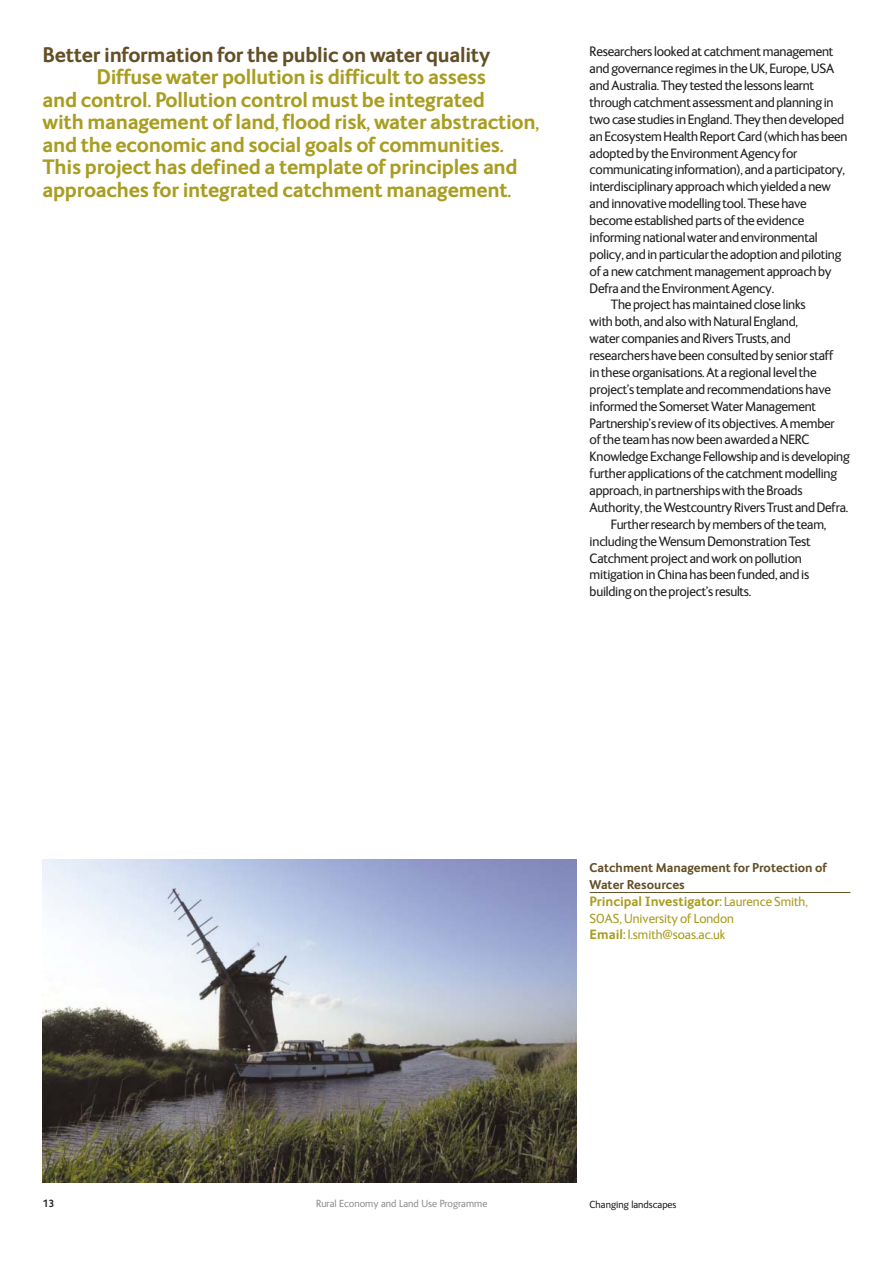
<style>
.page{position:relative;width:893px;height:1263px;background:#fff}
.page>*{position:absolute;margin:0;border:0;box-sizing:border-box;transform-origin:0 0}
.t1{font:700 21px/22.5px "FS Ingrid";letter-spacing:-.01em;color:#a99d21}
.t2{font:700 21px "FS Ingrid";letter-spacing:-.01em;color:#634f26}
.t3{font:13.8px "FS Ingrid";letter-spacing:-.015em;color:#212125}
.t4{font:13.5px/16.8px "FS Ingrid";color:#a99d21}
.t5{font:700 12.75px/16.8px "FS Ingrid";color:#634f26}
.t6{font:10.5px "FS Ingrid";color:#909092}
.t7{font:10.5px "FS Ingrid";color:#212125}
.t8{font:700 10.5px "FS Ingrid";color:#212125}
.s1{font-weight:700}
</style>
<div class="page">
<hr style="left:590px;top:892px;width:260px;height:1px;background:#634f26">
<img style="left:43px;top:859px;width:534px;height:323px">
<h1 class="t2" style="left:43px;top:47px;width:449px">Better information for the public on water quality</h1>
<p class="t1" style="left:43px;top:68px;width:498px;text-indent:54px">Diffuse water pollution is difficult to assess<br>and control. Pollution control must be integrated<br>with management of land, flood risk, water abstraction, and the economic and social goals of communities.<br>This project has defined a template of principles and approaches for integrated catchment management.</p>
<p class="t3" style="left:590px;top:47px;width:245px">Researchers looked at catchment management</p>
<p class="t3" style="left:590px;top:63px;width:246px">and governance regimes in the UK, Europe, USA</p>
<p class="t3" style="left:590px;top:80px;width:226px">and Australia. They tested the lessons learnt</p>
<p class="t3" style="left:590px;top:97px;width:246px">through catchment assessment and planning in</p>
<p class="t3" style="left:590px;top:114px;width:256px">two case studies in England. They then developed</p>
<p class="t3" style="left:590px;top:131px;width:259px">an Ecosystem Health Report Card (which has been</p>
<p class="t3" style="left:590px;top:148px;width:209px">adopted by the Environment Agency for</p>
<p class="t3" style="left:590px;top:165px;width:257px">communicating information), and a participatory,</p>
<p class="t3" style="left:590px;top:182px;width:243px">interdisciplinary approach which yielded a new</p>
<p class="t3" style="left:590px;top:198px;width:219px">and innovative modelling tool. These have</p>
<p class="t3" style="left:590px;top:215px;width:216px">become established parts of the evidence</p>
<p class="t3" style="left:590px;top:232px;width:229px">informing national water and environmental</p>
<p class="t3" style="left:590px;top:249px;width:253px">policy, and in particular the adoption and piloting</p>
<p class="t3" style="left:590px;top:266px;width:243px">of a new catchment management approach by</p>
<p class="t3" style="left:590px;top:283px;width:186px">Defra and the Environment Agency.</p>
<p class="t3" style="left:611px;top:300px;width:196px">The project has maintained close links</p>
<p class="t3" style="left:590px;top:317px;width:210px">with both, and also with Natural England,</p>
<p class="t3" style="left:590px;top:333px;width:203px">water companies and Rivers Trusts, and</p>
<p class="t3" style="left:590px;top:350px;width:245px">researchers have been consulted by senior staff</p>
<p class="t3" style="left:590px;top:367px;width:228px">in these organisations. At a regional level the</p>
<p class="t3" style="left:590px;top:384px;width:243px">project’s template and recommendations have</p>
<p class="t3" style="left:590px;top:401px;width:228px">informed the Somerset Water Management</p>
<p class="t3" style="left:590px;top:418px;width:246px">Partnership’s review of its objectives. A member</p>
<p class="t3" style="left:590px;top:435px;width:221px">of the team has now been awarded a NERC</p>
<p class="t3" style="left:590px;top:452px;width:262px">Knowledge Exchange Fellowship and is developing</p>
<p class="t3" style="left:590px;top:468px;width:249px">further applications of the catchment modelling</p>
<p class="t3" style="left:590px;top:485px;width:214px">approach, in partnerships with the Broads</p>
<p class="t3" style="left:590px;top:502px;width:260px">Authority, the Westcountry Rivers Trust and Defra.</p>
<p class="t3" style="left:611px;top:519px;width:217px">Further research by members of the team,</p>
<p class="t3" style="left:590px;top:536px;width:222px">including the Wensum Demonstration Test</p>
<p class="t3" style="left:590px;top:553px;width:214px">Catchment project and work on pollution</p>
<p class="t3" style="left:590px;top:570px;width:221px">mitigation in China has been funded, and is</p>
<p class="t3" style="left:590px;top:587px;width:163px">building on the project’s results.</p>
<p class="t5" style="left:590px;top:860px;width:239px">Catchment Management for Protection of<br>Water Resources</p>
<p class="t4" style="left:590px;top:894px;width:220px"><span class="s1">Principal Investigator:</span> Laurence Smith,<br>SOAS, University of London<br><span class="s1">Email:</span> l.smith@soas.ac.uk</p>
<p class="t8" style="left:43px;top:1199px;width:13px">13</p>
<p class="t6" style="left:316px;top:1199px;width:173px">Rural Economy and Land Use Programme</p>
<p class="t7" style="left:590px;top:1200px;width:88px">Changing landscapes</p>
</div>
